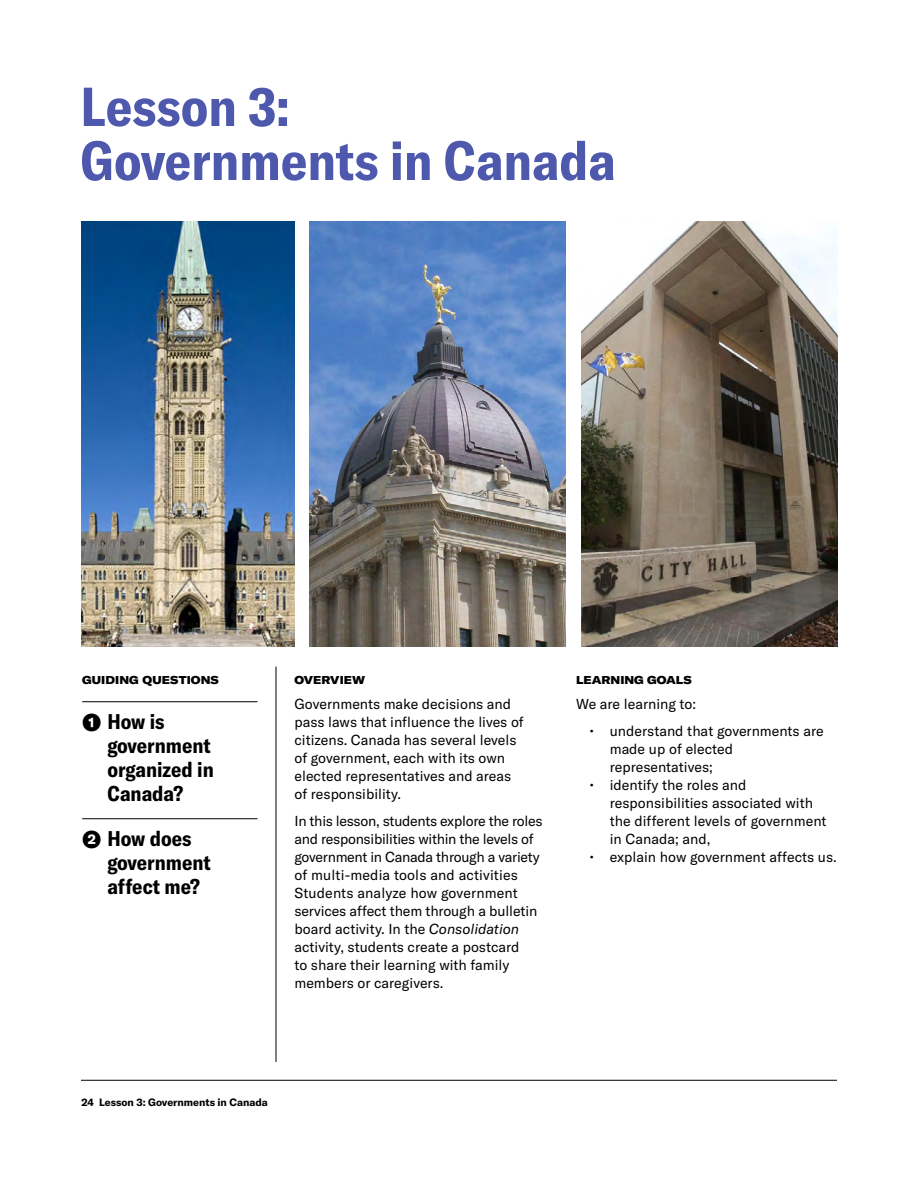
<style>
.page{position:relative;width:918px;height:1188px;background:#fff}
.page>*{position:absolute;margin:0;border:0;box-sizing:border-box;transform-origin:0 0}
.Opener_-_Title{font:700 condensed 54px/54px "GT America";color:#4e59ae}
.Opener_-_Guiding_Questions{font:700 condensed 21px/24px "GT America";color:#000}
.Text_-_Paragraph{font:14.25px/18px "GT America";color:#000}
.Text_-_Subhed_Expanded{font:900 expanded 11.25px "GT America";letter-spacing:.01em;color:#000}
.t1{font:700 10.5px "GT America";color:#000}
.s1{font-stretch:normal;font-size:24px}
.s2{font-style:italic}
</style>
<div class="page">
<hr style="left:81px;top:1080px;width:756px;height:1px;background:#000">
<hr style="left:276px;top:667px;width:1px;height:395px;background:#000">
<hr style="left:82px;top:701px;width:176px;height:1px;background:#000">
<hr style="left:82px;top:818px;width:176px;height:1px;background:#000">
<img style="left:81px;top:221px;width:213px;height:425px">
<img style="left:581px;top:221px;width:256px;height:425px">
<img style="left:310px;top:221px;width:256px;height:425px">
<p class="Opener_-_Title" style="left:80px;top:79px;width:537px">Lesson 3:<br>Governments in Canada</p>
<p class="Text_-_Subhed_Expanded" style="left:82px;top:673px;width:138px">GUIDING QUESTIONS</p>
<p class="Opener_-_Guiding_Questions" style="left:107px;top:709px;width:108px;text-indent:-25px"><span class="s1">❶</span> How is government organized in<br>Canada?</p>
<p class="Opener_-_Guiding_Questions" style="left:107px;top:826px;width:105px;text-indent:-25px"><span class="s1">❷</span> How does government affect me?</p>
<p class="Text_-_Subhed_Expanded" style="left:294px;top:673px;width:72px">OVERVIEW</p>
<p class="Text_-_Paragraph" style="left:294px;top:695px;width:231px">Governments make decisions and pass laws that influence the lives of citizens. Canada has several levels of government, each with its own elected representatives and areas of responsibility.</p>
<p class="Text_-_Paragraph" style="left:294px;top:812px;width:250px">In this lesson, students explore the roles and responsibilities within the levels of government in Canada through a variety of multi-media tools and activities Students analyze how government services affect them through a bulletin board activity. In the <span class="s2">Consolidation </span>activity, students create a postcard<br>to share their learning with family members or caregivers.</p>
<p class="Text_-_Subhed_Expanded" style="left:576px;top:673px;width:117px">LEARNING GOALS</p>
<p class="Text_-_Paragraph" style="left:576px;top:695px;width:122px">We are learning to:</p>
<p class="Text_-_Paragraph" style="left:610px;top:722px;width:215px;text-indent:-20px">• understand that governments are made up of elected representatives;</p>
<p class="Text_-_Paragraph" style="left:610px;top:776px;width:218px;text-indent:-20px">• identify the roles and responsibilities associated with the different levels of government in Canada; and,</p>
<p class="Text_-_Paragraph" style="left:590px;top:848px;width:249px">• explain how government affects us.</p>
<p class="t1" style="left:82px;top:1096px;width:188px">24 Lesson 3: Governments in Canada</p>
</div>
